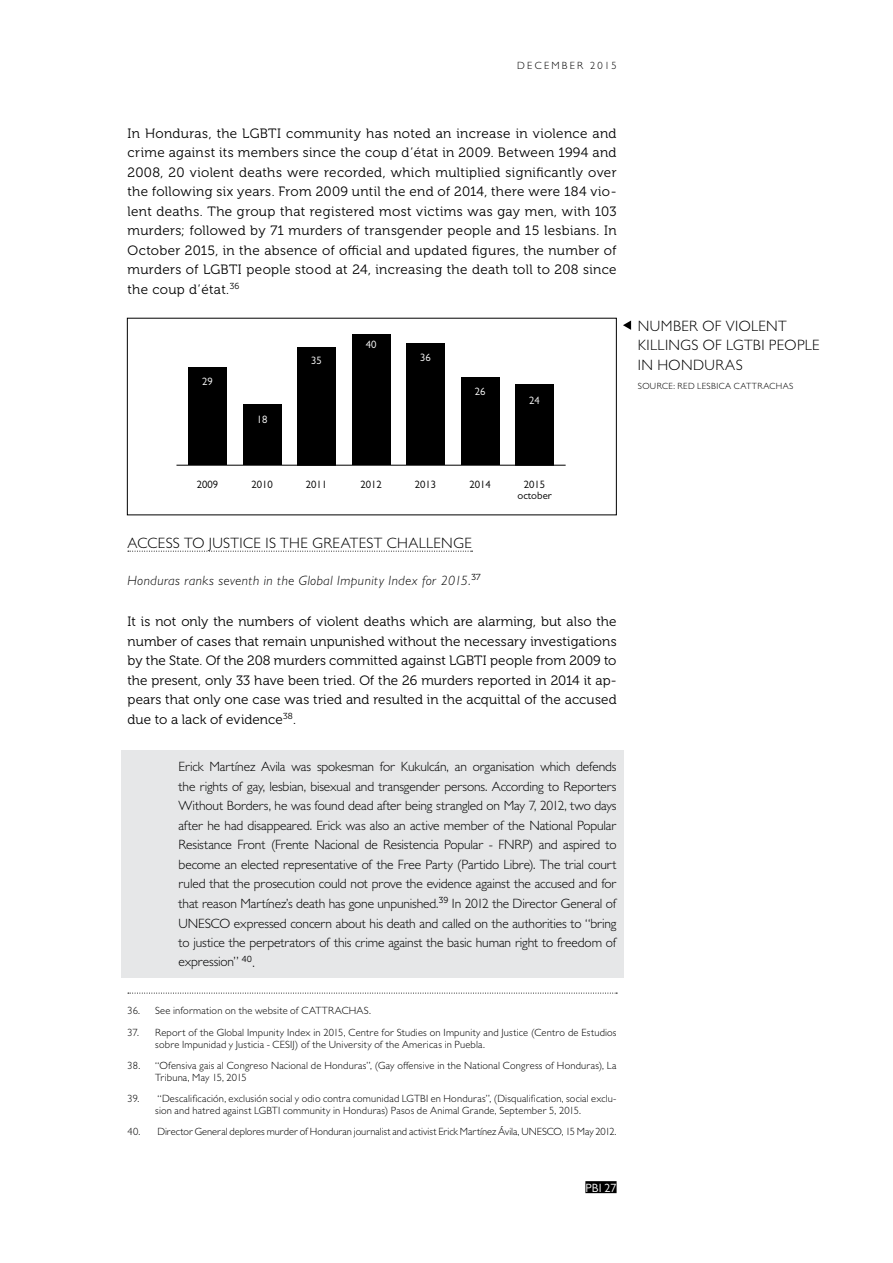
<style>
.page{position:relative;width:893px;height:1263px;background:#fff}
.page>*{position:absolute;margin:0;border:0;box-sizing:border-box;transform-origin:0 0}
.t1{font:300 15px/19.5px "Gill Sans MT Pro";letter-spacing:.025em;color:#000}
.t2{font:13.5px/19.5px "Museo 300";letter-spacing:.01em;color:#000;text-align:justify}
.t3{font:300 13.5px/19.5px "Gill Sans MT Pro";letter-spacing:-.01em;color:#000;text-align:justify}
.t4{font:italic 300 13.5px "Gill Sans MT Pro";letter-spacing:.04em;color:#000}
.t5{font:12px "Gill Sans MT Pro";color:#fff}
.t6{font:10.65px/10.6px "Gill Sans";color:#000;text-align:center}
.t7{font:10.65px "Gill Sans";color:#fff}
.t8{font:300 10.5px/12px "Gill Sans MT Pro";letter-spacing:.015em;color:#000}
.t9{font:300 10.5px "Gill Sans MT Pro";letter-spacing:.205em;color:#000}
.t10{font:300 9px "Gill Sans MT Pro";letter-spacing:.04em;color:#000}
</style>
<div class="page">
<div style="left:585px;top:1181px;width:32px;height:12px;background:#000"></div>
<div style="left:121px;top:750px;width:502px;height:228px;background:#e6e7e8"></div>
<svg style="left:128px;top:551px;width:344px;height:1px"></svg>
<svg style="left:128px;top:993px;width:489px;height:1px"></svg>
<div style="left:188px;top:367px;width:39px;height:98px;background:#000"></div>
<div style="left:243px;top:404px;width:38px;height:61px;background:#000"></div>
<div style="left:352px;top:334px;width:38px;height:131px;background:#000"></div>
<div style="left:406px;top:344px;width:39px;height:121px;background:#000"></div>
<div style="left:461px;top:377px;width:38px;height:88px;background:#000"></div>
<div style="left:515px;top:384px;width:39px;height:81px;background:#000"></div>
<div style="left:297px;top:347px;width:39px;height:118px;background:#000"></div>
<hr style="left:176px;top:465px;width:390px;height:1px;background:#000">
<svg style="left:623px;top:320px;width:8px;height:10px"></svg>
<p class="t9" style="left:517px;top:59px;width:101px">DECEMBER 2015</p>
<p class="t2" style="left:128px;top:124px;width:491px">In Honduras, the LGBTI community has noted an increase in violence and crime against its members since the coup d’état in 2009. Between 1994 and 2008, 20 violent deaths were recorded, which multiplied significantly over the following six years. From 2009 until the end of 2014, there were 184 vio&shy;lent deaths. The group that registered most victims was gay men, with 103 murders; followed by 71 murders of transgender people and 15 lesbians. In October 2015, in the absence of official and updated figures, the number of murders of LGBTI people stood at 24, increasing the death toll to 208 since the coup d’état.<sup>36</sup></p>
<p class="t7" style="left:202px;top:375px;width:12px">29</p>
<p class="t7" style="left:257px;top:413px;width:12px">18</p>
<p class="t7" style="left:311px;top:355px;width:12px">35</p>
<p class="t7" style="left:366px;top:339px;width:12px">40</p>
<p class="t7" style="left:420px;top:351px;width:12px">36</p>
<p class="t7" style="left:475px;top:386px;width:12px">26</p>
<p class="t7" style="left:529px;top:394px;width:12px">24</p>
<p class="t1" style="left:638px;top:316px;width:183px">NUMBER OF VIOLENT<br>KILLINGS OF LGTBI PEOPLE<br>IN HONDURAS</p>
<p class="t10" style="left:638px;top:381px;width:157px">SOURCE: RED LESBICA CATTRACHAS</p>
<p class="t6" style="left:197px;top:479px;width:23px">2009</p>
<p class="t6" style="left:251px;top:479px;width:23px">2010</p>
<p class="t6" style="left:306px;top:479px;width:23px">2011</p>
<p class="t6" style="left:360px;top:479px;width:23px">2012</p>
<p class="t6" style="left:415px;top:479px;width:23px">2013</p>
<p class="t6" style="left:469px;top:479px;width:23px">2014</p>
<p class="t6" style="left:517px;top:479px;width:36px">2015 october</p>
<p class="t1" style="left:128px;top:533px;width:346px">ACCESS TO JUSTICE IS THE GREATEST CHALLENGE</p>
<p class="t4" style="left:128px;top:573px;width:355px">Honduras ranks seventh in the Global Impunity Index for 2015.<sup>37</sup></p>
<p class="t2" style="left:128px;top:612px;width:491px">It is not only the numbers of violent deaths which are alarming, but also the number of cases that remain unpunished without the necessary investigations by the State. Of the 208 murders committed against LGBTI people from 2009 to the present, only 33 have been tried. Of the 26 murders reported in 2014 it ap&shy;pears that only one case was tried and resulted in the acquittal of the accused due to a lack of evidence<sup>38</sup>.</p>
<p class="t3" style="left:179px;top:757px;width:440px">Erick Martínez Avila was spokesman for Kukulcán, an organisation which defends the rights of gay, lesbian, bisexual and transgender persons. According to Reporters Without Borders, he was found dead after being strangled on May 7, 2012, two days after he had disappeared. Erick was also an active member of the National Popular Resistance Front (Frente Nacional de Resistencia Popular - FNRP) and aspired to become an elected representative of the Free Party (Partido Libre). The trial court ruled that the prosecution could not prove the evidence against the accused and for that reason Martínez’s death has gone unpunished.<sup>39</sup> In 2012 the Director General of UNESCO expressed concern about his death and called on the authorities to “bring to justice the perpetrators of this crime against the basic human right to freedom of expression” <sup>40</sup>.</p>
<p class="t8" style="left:128px;top:1005px;width:245px">36. See information on the website of CATTRACHAS.</p>
<p class="t8" style="left:155px;top:1026px;width:463px;text-indent:-28px">37. Report of the Global Impunity Index in 2015, Centre for Studies on Impunity and Justice (Centro de Estudios sobre Impunidad y Justicia - CESIJ) of the University of the Americas in Puebla.</p>
<p class="t8" style="left:155px;top:1059px;width:463px;text-indent:-28px">38. “Ofensiva gais al Congreso Nacional de Honduras”, (Gay offensive in the National Congress of Honduras), La<br>Tribuna, May 15, 2015</p>
<p class="t8" style="left:155px;top:1092px;width:463px;text-indent:-28px">39. “Descalificación, exclusión social y odio contra comunidad LGTBI en Honduras”, (Disqualification, social exclu&shy;sion and hatred against LGBTI community in Honduras) Pasos de Animal Grande, September 5, 2015.</p>
<p class="t8" style="left:128px;top:1126px;width:490px">40. Director General deplores murder of Honduran journalist and activist Erick Martínez Ávila, UNESCO, 15 May 2012.</p>
<p class="t5" style="left:585px;top:1180px;width:33px">PBI 27</p>
</div>
